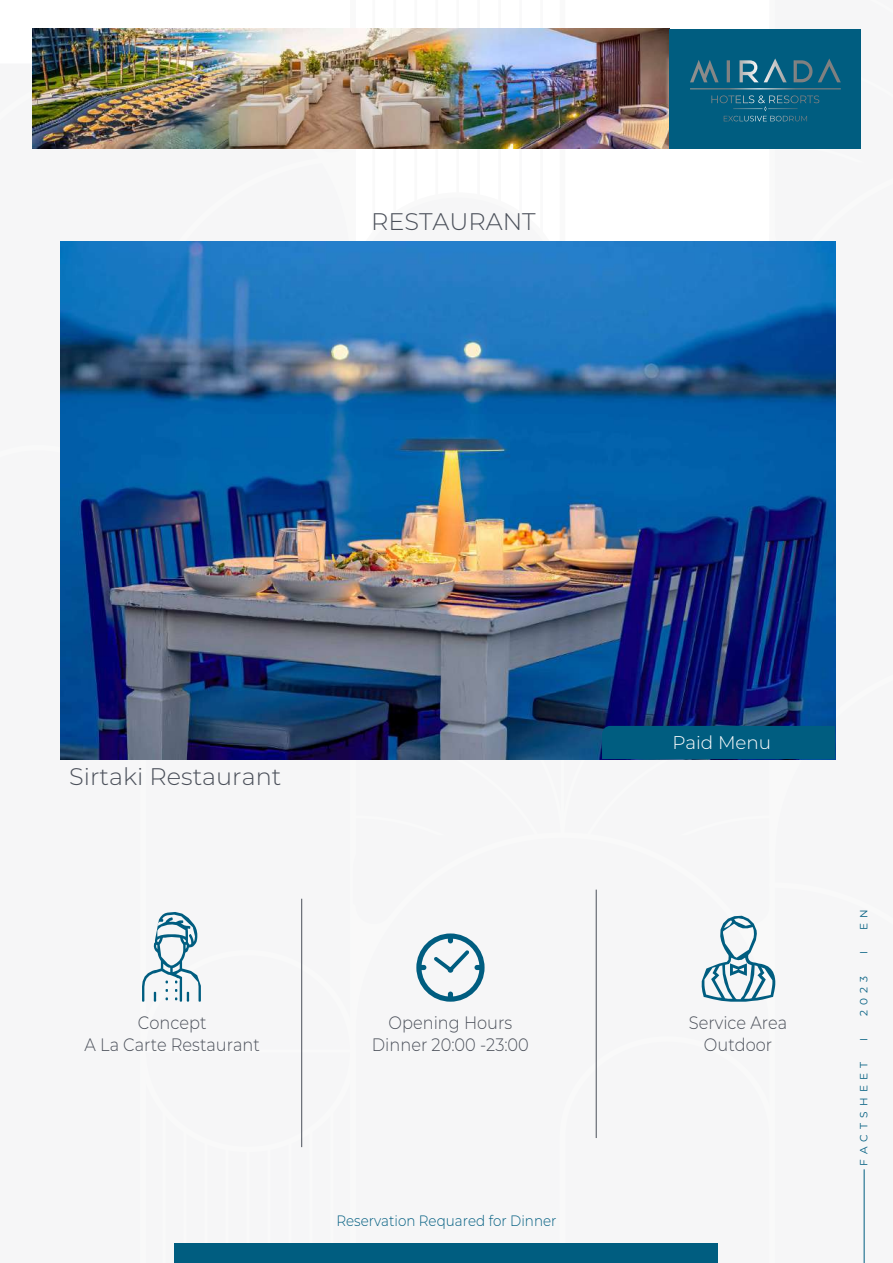
<style>
.page{position:relative;width:893px;height:1263px;background:#fff}
.page>*{position:absolute;margin:0;border:0;box-sizing:border-box;transform-origin:0 0}
.t1{font:300 24px "Montserrat";color:#4b505a}
.t2{font:300 18.3px "Montserrat";color:#fff}
.t3{font:300 18px/21.6px "Montserrat";color:#4b505a;text-align:center;scale:.9 1}
.t4{font:300 15px "Montserrat";color:#005d80;scale:.9 1}
.t5{font:10.5px "Montserrat";letter-spacing:.5em;color:#005d80}
</style>
<div class="page">
<hr style="left:864px;top:1169px;width:1px;height:94px;background:#005d80">
<div style="left:175px;top:1243px;width:543px;height:20px;background:#005d80"></div>
<svg style="left:416px;top:933px;width:69px;height:69px"></svg>
<svg style="left:142px;top:899px;width:161px;height:364px"></svg>
<svg style="left:702px;top:915px;width:73px;height:87px"></svg>
<hr style="left:301px;top:899px;width:1px;height:248px;background:#4b505a">
<hr style="left:596px;top:890px;width:1px;height:248px;background:#4b505a">
<img style="left:32px;top:29px;width:638px;height:120px">
<div style="left:670px;top:29px;width:191px;height:120px;background:#005d80"></div>
<svg style="left:690px;top:58px;width:151px;height:64px"></svg>
<img style="left:61px;top:241px;width:774px;height:518px">
<img style="left:350px;top:454px;width:485px;height:306px">
<h1 class="t1" style="left:371px;top:205px;width:166px">RESTAURANT</h1>
<h1 class="t1" style="left:69px;top:760px;width:214px">Sirtaki Restaurant</h1>
<p class="t3" style="left:85px;top:1011px;width:196px">Concept<br>A La Carte Restaurant</p>
<p class="t3" style="left:372px;top:1011px;width:176px">Opening Hours<br>Dinner 20:00 -23:00</p>
<p class="t4" style="left:336px;top:1210px;width:246px">Reservation Requared for Dinner</p>
<p class="t2" style="left:672px;top:730px;width:100px">Paid Menu</p>
<p class="t3" style="left:689px;top:1011px;width:111px">Service Area<br>Outdoor</p>
<p class="t5" style="left:857px;top:930px;width:22px;rotate:-90deg">E N</p>
<p class="t5" style="left:857px;top:954px;width:5px;rotate:-90deg">I</p>
<p class="t5" style="left:857px;top:1016px;width:42px;rotate:-90deg">2023</p>
<p class="t5" style="left:857px;top:1040px;width:5px;rotate:-90deg">I</p>
<p class="t5" style="left:857px;top:1166px;width:106px;rotate:-90deg">FACTSHEET</p>
</div>
